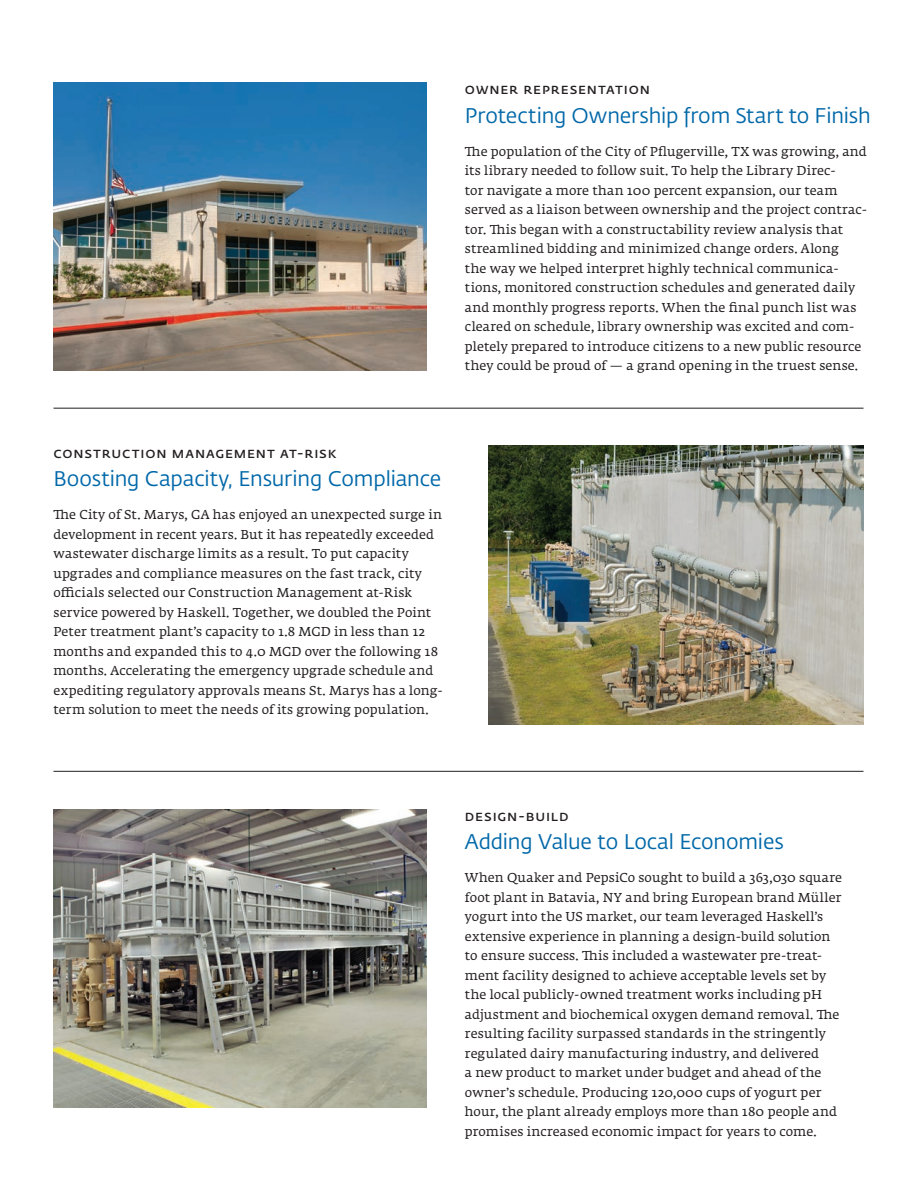
<style>
.page{position:relative;width:918px;height:1188px;background:#fff}
.page>*{position:absolute;margin:0;border:0;box-sizing:border-box;transform-origin:0 0}
.t1{font:21px "Fedra Sans Std";letter-spacing:-.005em;color:#0068a9}
.t2{font:600 15px "Fedra Sans Std";letter-spacing:.055em;color:#231f20}
.t3{font:12.75px/19.5px "Fedra Serif A Std";letter-spacing:.015em;color:#231f20}
</style>
<div class="page">
<img style="left:54px;top:83px;width:372px;height:287px">
<hr style="left:54px;top:771px;width:810px;height:1px;background:#231f20">
<hr style="left:54px;top:408px;width:810px;height:1px;background:#231f20">
<img style="left:489px;top:446px;width:375px;height:278px">
<img style="left:54px;top:809px;width:372px;height:298px">
<p class="t2" style="left:465px;top:80px;width:186px">Owner Representation</p>
<h1 class="t1" style="left:465px;top:103px;width:407px">Protecting Ownership from Start to Finish</h1>
<p class="t3" style="left:465px;top:143px;width:404px">The population of the City of Pflugerville, TX was growing, and its library needed to follow suit. To help the Library Direc-<br>tor navigate a more than 100 percent expansion, our team served as a liaison between ownership and the project contrac&shy;tor. This began with a constructability review analysis that streamlined bidding and minimized change orders. Along<br>the way we helped interpret highly technical communica&shy;tions, monitored construction schedules and generated daily and monthly progress reports. When the final punch list was cleared on schedule, library ownership was excited and com&shy;pletely prepared to introduce citizens to a new public resource they could be proud of — a grand opening in the truest sense.</p>
<p class="t2" style="left:54px;top:443px;width:285px">Construction Management at-Risk</p>
<h1 class="t1" style="left:54px;top:466px;width:389px">Boosting Capacity, Ensuring Compliance</h1>
<p class="t3" style="left:54px;top:506px;width:391px">The City of St. Marys, GA has enjoyed an unexpected surge in development in recent years. But it has repeatedly exceeded wastewater discharge limits as a result. To put capacity upgrades and compliance measures on the fast track, city officials selected our Construction Management at-Risk service powered by Haskell. Together, we doubled the Point Peter treatment plant’s capacity to 1.8 MGD in less than 12 months and expanded this to 4.0 MGD over the following 18 months. Accelerating the emergency upgrade schedule and expediting regulatory approvals means St. Marys has a long&shy;term solution to meet the needs of its growing population.</p>
<p class="t2" style="left:465px;top:806px;width:105px">Design-Build</p>
<h1 class="t1" style="left:465px;top:829px;width:320px">Adding Value to Local Economies</h1>
<p class="t3" style="left:465px;top:869px;width:379px">When Quaker and PepsiCo sought to build a 363,030 square foot plant in Batavia, NY and bring European brand Müller yogurt into the US market, our team leveraged Haskell’s extensive experience in planning a design-build solution to ensure success. This included a wastewater pre-treat&shy;ment facility designed to achieve acceptable levels set by the local publicly-owned treatment works including pH adjustment and biochemical oxygen demand removal. The resulting facility surpassed standards in the stringently regulated dairy manufacturing industry, and delivered<br>a new product to market under budget and ahead of the owner’s schedule. Producing 120,000 cups of yogurt per hour, the plant already employs more than 180 people and promises increased economic impact for years to come.</p>
</div>
